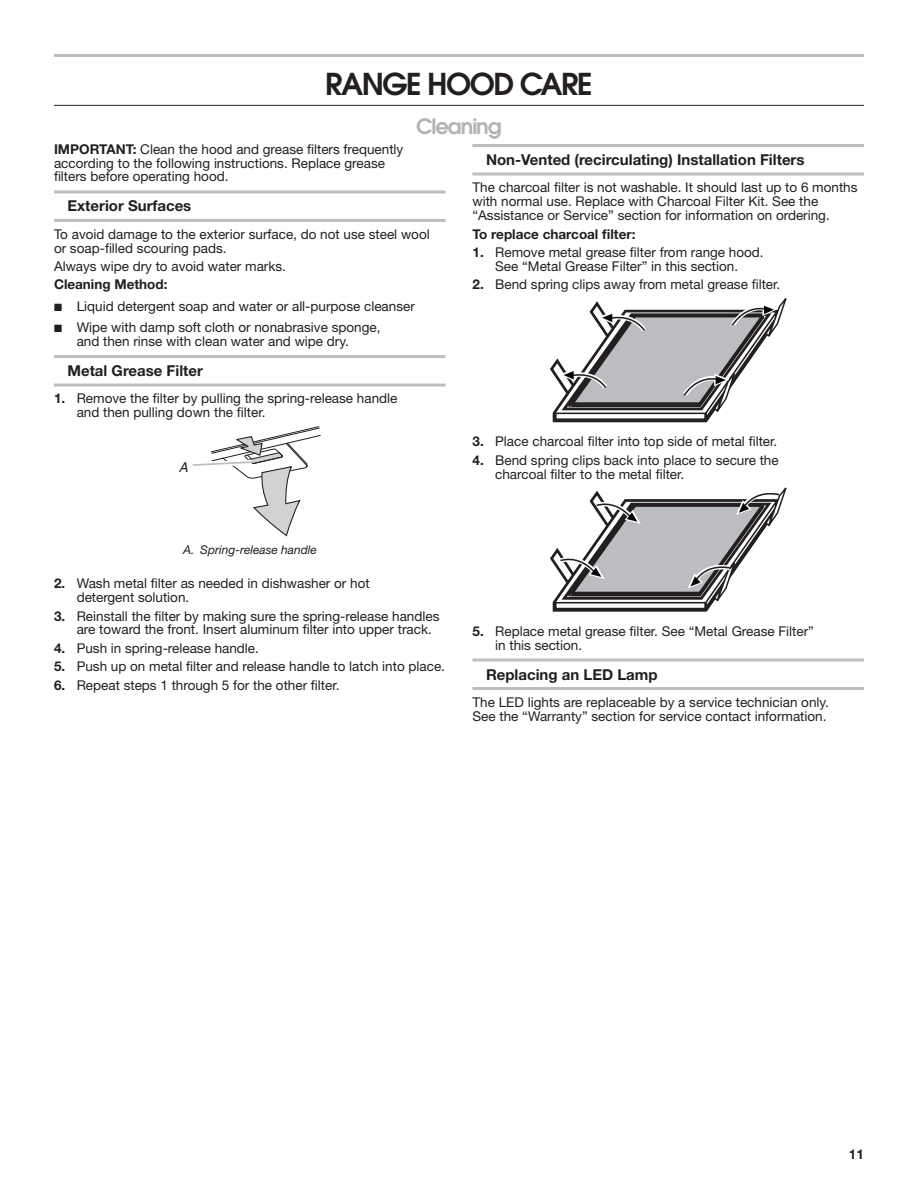
<style>
.page{position:relative;width:918px;height:1188px;background:#fff}
.page>*{position:absolute;margin:0;border:0;box-sizing:border-box;transform-origin:0 0}
.Heading_1{font:600 30px "Avant Garde";letter-spacing:-.05em;color:#231f20}
.Heading_2{font:600 21px "Avant Garde";letter-spacing:-.05em;color:#b2b3b7}
.Heading_3_Rules{font:700 15px "Helvetica Neue";color:#231f20}
.Body{font:13.5px/13.8px "Helvetica Neue";color:#231f20}
.Body_Bold{font:700 13.5px "Helvetica Neue";color:#231f20}
.t1{font:italic 13.5px "Helvetica";color:#231f20}
.t2{font:italic 12px "Helvetica Neue";color:#231f20}
.s1{font-weight:700}
</style>
<div class="page">
<hr style="left:54px;top:54px;width:810px;height:3px;background:#bcbdc0">
<hr style="left:54px;top:105px;width:810px;height:1px;background:#231f20">
<hr style="left:54px;top:190px;width:392px;height:3px;background:#bcbdc0">
<hr style="left:54px;top:219px;width:392px;height:3px;background:#bcbdc0">
<hr style="left:54px;top:355px;width:392px;height:3px;background:#bcbdc0">
<hr style="left:54px;top:384px;width:392px;height:3px;background:#bcbdc0">
<hr style="left:472px;top:144px;width:392px;height:3px;background:#bcbdc0">
<hr style="left:472px;top:173px;width:392px;height:3px;background:#bcbdc0">
<hr style="left:472px;top:659px;width:392px;height:3px;background:#bcbdc0">
<hr style="left:472px;top:687px;width:392px;height:3px;background:#bcbdc0">
<svg style="left:192px;top:426px;width:129px;height:110px"></svg>
<svg style="left:550px;top:298px;width:237px;height:124px"></svg>
<svg style="left:550px;top:488px;width:237px;height:124px"></svg>
<h1 class="Heading_1" style="left:325px;top:64px;width:269px">RANGE HOOD CARE</h1>
<h2 class="Heading_2" style="left:416px;top:112px;width:87px">Cleaning</h2>
<p class="Body" style="left:54px;top:142px;width:351px"><span class="s1">IMPORTANT:</span> Clean the hood and grease filters frequently according to the following instructions. Replace grease filters before operating hood.</p>
<h3 class="Heading_3_Rules" style="left:68px;top:197px;width:125px">Exterior Surfaces</h3>
<p class="Body" style="left:54px;top:227px;width:377px">To avoid damage to the exterior surface, do not use steel wool or soap-filled scouring pads.</p>
<p class="Body" style="left:54px;top:259px;width:233px">Always wipe dry to avoid water marks.</p>
<p class="Body_Bold" style="left:54px;top:276px;width:115px">Cleaning Method:</p>
<p class="Body" style="left:54px;top:299px;width:362px">■ Liquid detergent soap and water or all-purpose cleanser</p>
<p class="Body" style="left:77px;top:320px;width:305px;text-indent:-23px">■ Wipe with damp soft cloth or nonabrasive sponge, and then rinse with clean water and wipe dry.</p>
<h3 class="Heading_3_Rules" style="left:68px;top:361px;width:137px">Metal Grease Filter</h3>
<p class="Body" style="left:77px;top:392px;width:322px;text-indent:-23px"><span class="s1">1.</span> Remove the filter by pulling the spring-release handle and then pulling down the filter.</p>
<h3 class="Heading_3_Rules" style="left:486px;top:150px;width:320px">Non-Vented (recirculating) Installation Filters</h3>
<p class="Body" style="left:472px;top:180px;width:387px">The charcoal filter is not washable. It should last up to 6 months with normal use. Replace with Charcoal Filter Kit. See the “Assistance or Service” section for information on ordering.</p>
<p class="Body_Bold" style="left:472px;top:225px;width:164px">To replace charcoal filter:</p>
<p class="Body" style="left:472px;top:245px;width:293px;text-align:center"><span class="s1">1.</span> Remove metal grease filter from range hood.<br>See “Metal Grease Filter” in this section.</p>
<p class="Body" style="left:472px;top:277px;width:309px"><span class="s1">2.</span> Bend spring clips away from metal grease filter.</p>
<p class="t1" style="left:179px;top:460px;width:11px">A</p>
<p class="t2" style="left:183px;top:543px;width:135px">A. Spring-release handle</p>
<p class="Body" style="left:77px;top:576px;width:295px;text-indent:-23px"><span class="s1">2.</span> Wash metal filter as needed in dishwasher or hot detergent solution.</p>
<p class="Body" style="left:77px;top:609px;width:364px;text-indent:-23px"><span class="s1">3.</span> Reinstall the filter by making sure the spring-release handles are toward the front. Insert aluminum filter into upper track.</p>
<p class="Body" style="left:54px;top:641px;width:206px"><span class="s1">4.</span> Push in spring-release handle.</p>
<p class="Body" style="left:54px;top:659px;width:393px"><span class="s1">5.</span> Push up on metal filter and release handle to latch into place.</p>
<p class="Body" style="left:54px;top:678px;width:287px"><span class="s1">6.</span> Repeat steps 1 through 5 for the other filter.</p>
<p class="Body" style="left:472px;top:434px;width:306px"><span class="s1">3.</span> Place charcoal filter into top side of metal filter.</p>
<p class="Body" style="left:495px;top:453px;width:285px;text-indent:-23px"><span class="s1">4.</span> Bend spring clips back into place to secure the charcoal filter to the metal filter.</p>
<p class="Body" style="left:495px;top:624px;width:320px;text-indent:-23px"><span class="s1">5.</span> Replace metal grease filter. See “Metal Grease Filter” in this section.</p>
<h3 class="Heading_3_Rules" style="left:486px;top:665px;width:173px">Replacing an LED Lamp</h3>
<p class="Body" style="left:472px;top:695px;width:358px">The LED lights are replaceable by a service technician only.<br>See the “Warranty” section for service contact information.</p>
<p class="Body_Bold" style="left:849px;top:1146px;width:17px">11</p>
</div>
